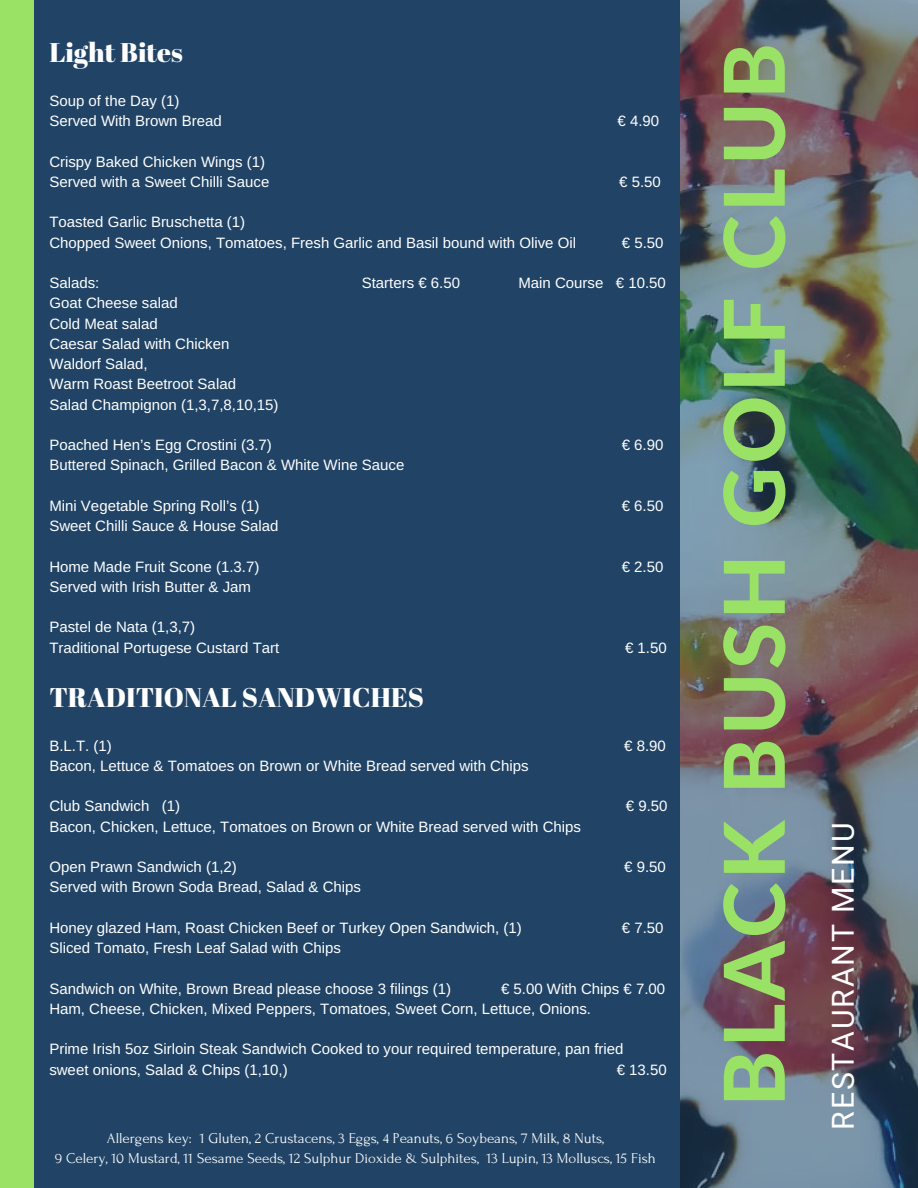
<style>
.page{position:relative;width:918px;height:1188px;background:#214466}
.page>*{position:absolute;margin:0;border:0;box-sizing:border-box;transform-origin:0 0}
.t1{font:800 84px "Lato Latin";letter-spacing:.04em;color:#99e265}
.t2{font:30.3px "Roboto";letter-spacing:.06em;color:#fff}
.t3{font:27px "Abril Fatface";color:#fff}
.t4{font:15px/20.2px "Arimo";color:#fff}
.t5{font:15px/20.2px "Forum";color:#fff;text-align:center}
</style>
<div class="page">
<img style="left:680px;top:0;width:238px;height:1188px">
<div style="left:0;top:0;width:33px;height:1188px;background:#99e265"></div>
<h3 class="t3" style="left:49px;top:34px;width:135px">Light Bites</h3>
<p class="t4" style="left:49px;top:91px;width:174px">Soup of the Day (1)<br>Served With Brown Bread</p>
<p class="t4" style="left:49px;top:151px;width:222px">Crispy Baked Chicken Wings (1)<br>Served with a Sweet Chilli Sauce</p>
<p class="t4" style="left:49px;top:212px;width:528px">Toasted Garlic Bruschetta (1)<br>Chopped Sweet Onions, Tomatoes, Fresh Garlic and Basil bound with Olive Oil</p>
<p class="t4" style="left:618px;top:111px;width:43px">€ 4.90</p>
<p class="t4" style="left:619px;top:172px;width:43px">€ 5.50</p>
<p class="t4" style="left:622px;top:232px;width:43px">€ 5.50</p>
<p class="t4" style="left:49px;top:273px;width:52px">Salads:</p>
<p class="t4" style="left:362px;top:273px;width:100px">Starters € 6.50</p>
<p class="t4" style="left:518px;top:273px;width:149px">Main Course € 10.50</p>
<p class="t4" style="left:49px;top:293px;width:231px">Goat Cheese salad<br>Cold Meat salad<br>Caesar Salad with Chicken<br>Waldorf Salad,<br>Warm Roast Beetroot Salad<br>Salad Champignon (1,3,7,8,10,15)</p>
<p class="t4" style="left:49px;top:435px;width:224px">Poached Hen’s Egg Crostini (3.7)</p>
<p class="t4" style="left:622px;top:435px;width:43px">€ 6.90</p>
<p class="t4" style="left:49px;top:455px;width:357px">Buttered Spinach, Grilled Bacon &amp; White Wine Sauce</p>
<p class="t4" style="left:49px;top:496px;width:212px">Mini Vegetable Spring Roll’s (1)</p>
<p class="t4" style="left:622px;top:496px;width:43px">€ 6.50</p>
<p class="t4" style="left:49px;top:516px;width:231px">Sweet Chilli Sauce &amp; House Salad</p>
<p class="t4" style="left:49px;top:556px;width:212px">Home Made Fruit Scone (1.3.7)</p>
<p class="t4" style="left:622px;top:556px;width:43px">€ 2.50</p>
<p class="t4" style="left:49px;top:577px;width:203px">Served with Irish Butter &amp; Jam</p>
<p class="t4" style="left:49px;top:617px;width:232px">Pastel de Nata (1,3,7)<br>Traditional Portugese Custard Tart</p>
<p class="t4" style="left:625px;top:637px;width:43px">€ 1.50</p>
<h3 class="t3" style="left:49px;top:678px;width:376px">TRADITIONAL SANDWICHES</h3>
<p class="t4" style="left:49px;top:735px;width:64px">B.L.T. (1)</p>
<p class="t4" style="left:624px;top:735px;width:43px">€ 8.90</p>
<p class="t4" style="left:49px;top:755px;width:481px">Bacon, Lettuce &amp; Tomatoes on Brown or White Bread served with Chips</p>
<p class="t4" style="left:49px;top:796px;width:132px">Club Sandwich (1)</p>
<p class="t4" style="left:626px;top:796px;width:43px">€ 9.50</p>
<p class="t4" style="left:49px;top:816px;width:533px">Bacon, Chicken, Lettuce, Tomatoes on Brown or White Bread served with Chips</p>
<p class="t4" style="left:49px;top:857px;width:189px">Open Prawn Sandwich (1,2)</p>
<p class="t4" style="left:624px;top:857px;width:43px">€ 9.50</p>
<p class="t4" style="left:49px;top:877px;width:313px">Served with Brown Soda Bread, Salad &amp; Chips</p>
<p class="t4" style="left:49px;top:917px;width:474px">Honey glazed Ham, Roast Chicken Beef or Turkey Open Sandwich, (1)</p>
<p class="t4" style="left:622px;top:917px;width:43px">€ 7.50</p>
<p class="t4" style="left:49px;top:938px;width:293px">Sliced Tomato, Fresh Leaf Salad with Chips</p>
<p class="t4" style="left:49px;top:978px;width:403px">Sandwich on White, Brown Bread please choose 3 filings (1)</p>
<p class="t4" style="left:49px;top:978px;width:617px;text-indent:452px">€ 5.00 With Chips € 7.00<br>Ham, Cheese, Chicken, Mixed Peppers, Tomatoes, Sweet Corn, Lettuce, Onions.</p>
<p class="t4" style="left:49px;top:1039px;width:576px">Prime Irish 5oz Sirloin Steak Sandwich Cooked to your required temperature, pan fried sweet onions, Salad &amp; Chips (1,10,)</p>
<p class="t4" style="left:617px;top:1059px;width:52px">€ 13.50</p>
<p class="t5" style="left:55px;top:1128px;width:602px">Allergens key: 1 Gluten, 2 Crustacens, 3 Eggs, 4 Peanuts, 6 Soybeans, 7 Milk, 8 Nuts,<br>9 Celery, 10 Mustard, 11 Sesame Seeds, 12 Sulphur Dioxide &amp; Sulphites, 13 Lupin, 13 Molluscs, 15 Fish</p>
<h1 class="t1" style="left:702px;top:1107px;width:1065px;rotate:-90deg">BLACK BUSH GOLF CLUB</h1>
<h2 class="t2" style="left:826px;top:1130px;width:309px;rotate:-90deg">RESTAURANT MENU</h2>
</div>
